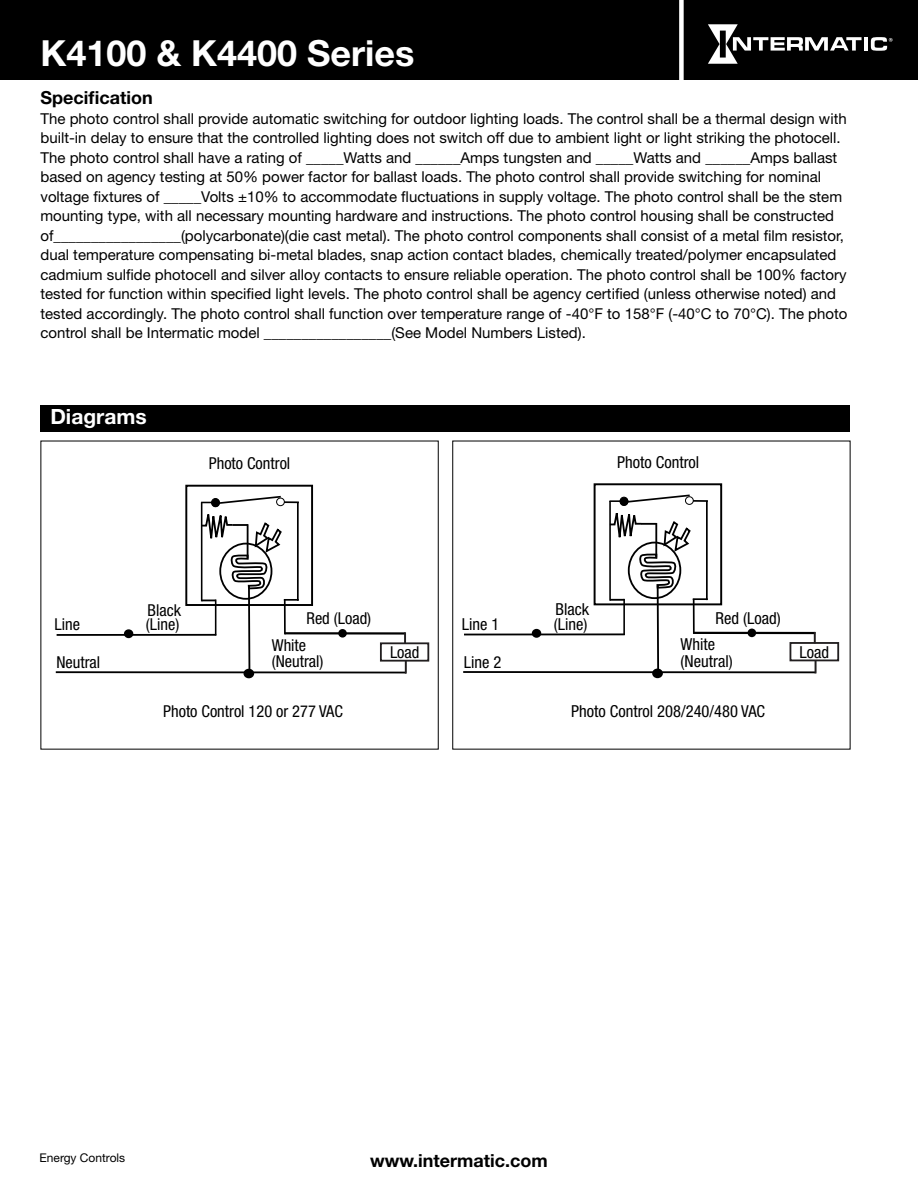
<style>
.page{position:relative;width:918px;height:1188px;background:#fff}
.page>*{position:absolute;margin:0;border:0;box-sizing:border-box;transform-origin:0 0}
.t1{font:700 36px "Helvetica Neue LT Std";color:#fff}
.t2{font:700 21px "Helvetica Neue LT Std";color:#fff}
.t3{font:700 18px "Helvetica Neue LT Std";color:#000}
.t4{font:condensed 16.5px/16.5px "Helvetica Neue LT Std";color:#000}
.t5{font:15px/19.5px "Helvetica Neue LT Std";color:#000}
.t6{font:12px "Helvetica Neue LT Std";color:#000}
</style>
<div class="page">
<div style="left:0;top:0;width:918px;height:80px;background:#000"></div>
<hr style="left:864px;top:37px;width:4px;height:14px;background:#fff">
<svg style="left:871px;top:37px;width:22px;height:14px"></svg>
<svg style="left:708px;top:24px;width:154px;height:40px"></svg>
<div style="left:679px;top:0;width:5px;height:82px;background:#fff"></div>
<div style="left:40px;top:405px;width:810px;height:26px;background:#000"></div>
<div style="left:185px;top:485px;width:128px;height:121px;border:2px solid #000"></div>
<div style="left:244px;top:670px;width:9px;height:7px;background:#000;border-radius:50%"></div>
<div style="left:244px;top:669px;width:10px;height:9px;border:2px solid #000;border-radius:50%"></div>
<svg style="left:56px;top:495px;width:351px;height:179px"></svg>
<hr style="left:284px;top:600px;width:2px;height:34px;background:#000">
<div style="left:380px;top:642px;width:49px;height:20px;border:2px solid #221f20"></div>
<div style="left:594px;top:483px;width:128px;height:122px;border:2px solid #000"></div>
<div style="left:653px;top:669px;width:9px;height:8px;background:#000;border-radius:50%"></div>
<div style="left:652px;top:669px;width:11px;height:9px;border:2px solid #000;border-radius:50%"></div>
<svg style="left:463px;top:493px;width:354px;height:181px"></svg>
<hr style="left:693px;top:599px;width:2px;height:35px;background:#000">
<div style="left:790px;top:642px;width:49px;height:19px;border:2px solid #221f20"></div>
<h1 class="t1" style="left:40px;top:31px;width:376px">K4100 &amp; K4400 Series</h1>
<p class="t3" style="left:40px;top:87px;width:114px">Specification</p>
<p class="t5" style="left:40px;top:108px;width:808px">The photo control shall provide automatic switching for outdoor lighting loads. The control shall be a thermal design with built-in delay to ensure that the controlled lighting does not switch off due to ambient light or light striking the photocell.<br>The photo control shall have a rating of _____Watts and ______Amps tungsten and _____Watts and ______Amps ballast based on agency testing at 50% power factor for ballast loads. The photo control shall provide switching for nominal voltage fixtures of _____Volts ±10% to accommodate fluctuations in supply voltage. The photo control shall be the stem mounting type, with all necessary mounting hardware and instructions. The photo control housing shall be constructed of_________________(polycarbonate)(die cast metal). The photo control components shall consist of a metal film resistor, dual temperature compensating bi-metal blades, snap action contact blades, chemically treated/polymer encapsulated cadmium sulfide photocell and silver alloy contacts to ensure reliable operation. The photo control shall be 100% factory tested for function within specified light levels. The photo control shall be agency certified (unless otherwise noted) and tested accordingly. The photo control shall function over temperature range of -40°F to 158°F (-40°C to 70°C). The photo control shall be Intermatic model _________________(See Model Numbers Listed).</p>
<h2 class="t2" style="left:50px;top:403px;width:98px">Diagrams</h2>
<p class="t4" style="left:209px;top:455px;width:83px">Photo Control</p>
<p class="t4" style="left:617px;top:453px;width:84px">Photo Control</p>
<p class="t4" style="left:148px;top:602px;width:35px">Black</p>
<p class="t4" style="left:54px;top:616px;width:27px">Line</p>
<p class="t4" style="left:146px;top:616px;width:35px">(Line)</p>
<p class="t4" style="left:56px;top:654px;width:45px">Neutral</p>
<p class="t4" style="left:306px;top:610px;width:66px">Red (Load)</p>
<p class="t4" style="left:272px;top:636px;width:53px">White (Neutral)</p>
<p class="t4" style="left:390px;top:644px;width:31px">Load</p>
<p class="t4" style="left:556px;top:601px;width:35px">Black</p>
<p class="t4" style="left:462px;top:615px;width:39px">Line 1</p>
<p class="t4" style="left:554px;top:615px;width:35px">(Line)</p>
<p class="t4" style="left:464px;top:654px;width:39px">Line 2</p>
<p class="t4" style="left:716px;top:609px;width:67px">Red (Load)</p>
<p class="t4" style="left:681px;top:636px;width:54px">White (Neutral)</p>
<p class="t4" style="left:800px;top:643px;width:31px">Load</p>
<p class="t4" style="left:163px;top:703px;width:181px">Photo Control 120 or 277 VAC</p>
<p class="t4" style="left:571px;top:703px;width:195px">Photo Control 208/240/480 VAC</p>
<p class="t6" style="left:40px;top:1151px;width:87px">Energy Controls</p>
<p class="t3" style="left:370px;top:1150px;width:179px">www.intermatic.com</p>
</div>
